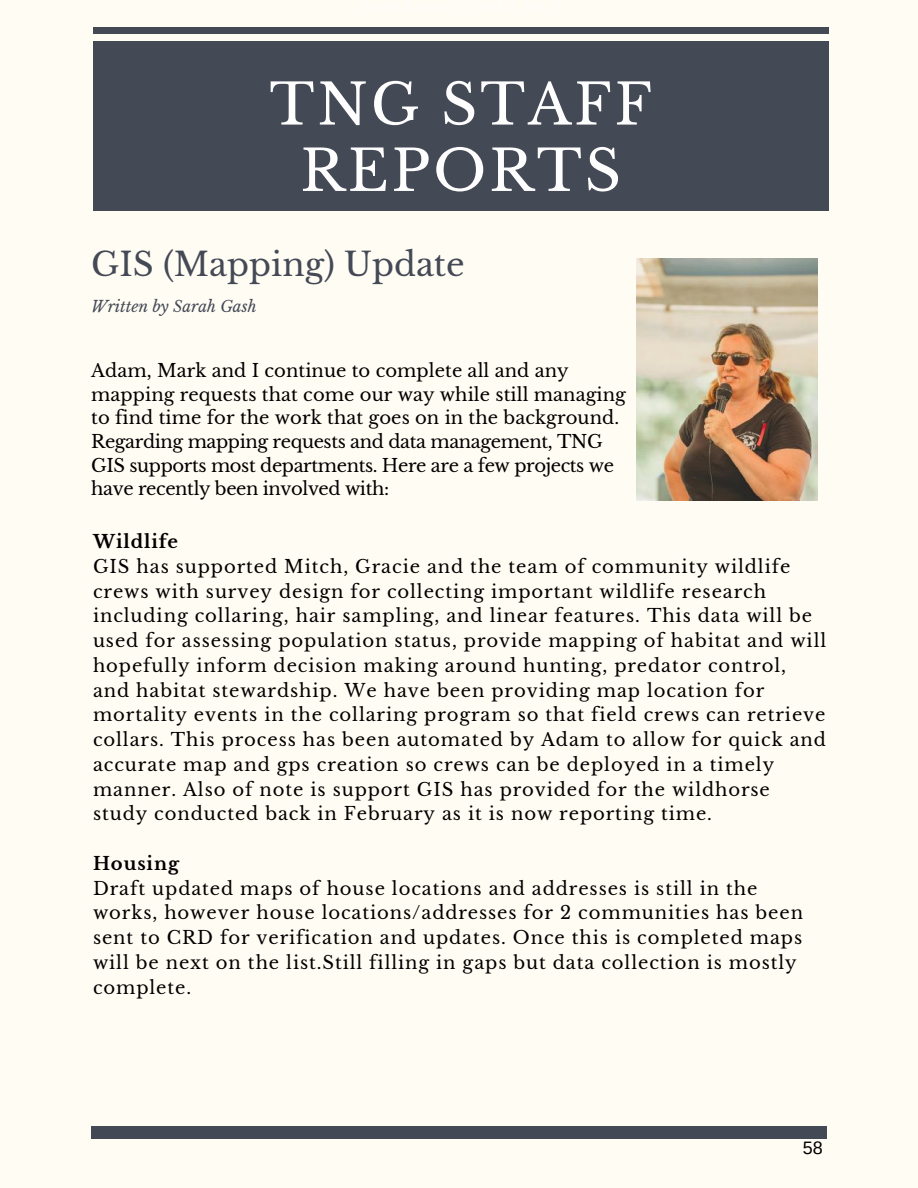
<style>
.page{position:relative;width:918px;height:1188px;background:#fffcf3}
.page>*{position:absolute;margin:0;border:0;box-sizing:border-box;transform-origin:0 0}
.t1{font:56.4px "Libre Baskerville";letter-spacing:.05em;color:#fefefe}
.t2{font:56.1px "Libre Baskerville";letter-spacing:.05em;color:#fefefe}
.t3{font:32.4px "Libre Baskerville";color:#444956}
.t4{font:18px/24.8px "Libre Baskerville";letter-spacing:.05em;color:#000}
.t5{font:18px/23.7px "Libre Baskerville";letter-spacing:.005em;color:#000}
.t6{font:700 18px "Libre Baskerville";letter-spacing:.05em;color:#000}
.t7{font:18px "Arimo";color:#000}
.t8{font:italic 15.45px "Libre Baskerville";color:#444956}
</style>
<div class="page">
<img style="left:637px;top:259px;width:181px;height:241px">
<div style="left:91px;top:1126px;width:736px;height:13px;background:#444956"></div>
<div style="left:93px;top:28px;width:736px;height:183px;background:#444956"></div>
<div style="left:93px;top:34px;width:736px;height:6px;background:#fffcf3"></div>
<h2 class="t2" style="left:269px;top:70px;width:384px">TNG STAFF</h2>
<h1 class="t1" style="left:300px;top:136px;width:322px">REPORTS</h1>
<h3 class="t3" style="left:91px;top:244px;width:375px">GIS (Mapping) Update</h3>
<p class="t8" style="left:91px;top:297px;width:167px">Written by Sarah Gash</p>
<p class="t5" style="left:91px;top:359px;width:536px">Adam, Mark and I continue to complete all and any mapping requests that come our way while still managing to find time for the work that goes on in the background.<br>Regarding mapping requests and data management, TNG GIS supports most departments. Here are a few projects we have recently been involved with:</p>
<p class="t6" style="left:93px;top:531px;width:87px">Wildlife</p>
<p class="t4" style="left:93px;top:554px;width:735px">GIS has supported Mitch, Gracie and the team of community wildlife crews with survey design for collecting important wildlife research including collaring, hair sampling, and linear features. This data will be used for assessing population status, provide mapping of habitat and will hopefully inform decision making around hunting, predator control, and habitat stewardship. We have been providing map location for mortality events in the collaring program so that field crews can retrieve collars. This process has been automated by Adam to allow for quick and accurate map and gps creation so crews can be deployed in a timely manner. Also of note is support GIS has provided for the wildhorse study conducted back in February as it is now reporting time.</p>
<p class="t6" style="left:93px;top:852px;width:88px">Housing</p>
<p class="t4" style="left:93px;top:876px;width:712px">Draft updated maps of house locations and addresses is still in the works, however house locations/addresses for 2 communities has been sent to CRD for verification and updates. Once this is completed maps will be next on the list.Still filling in gaps but data collection is mostly complete.</p>
<p class="t7" style="left:803px;top:1137px;width:22px">58</p>
</div>
